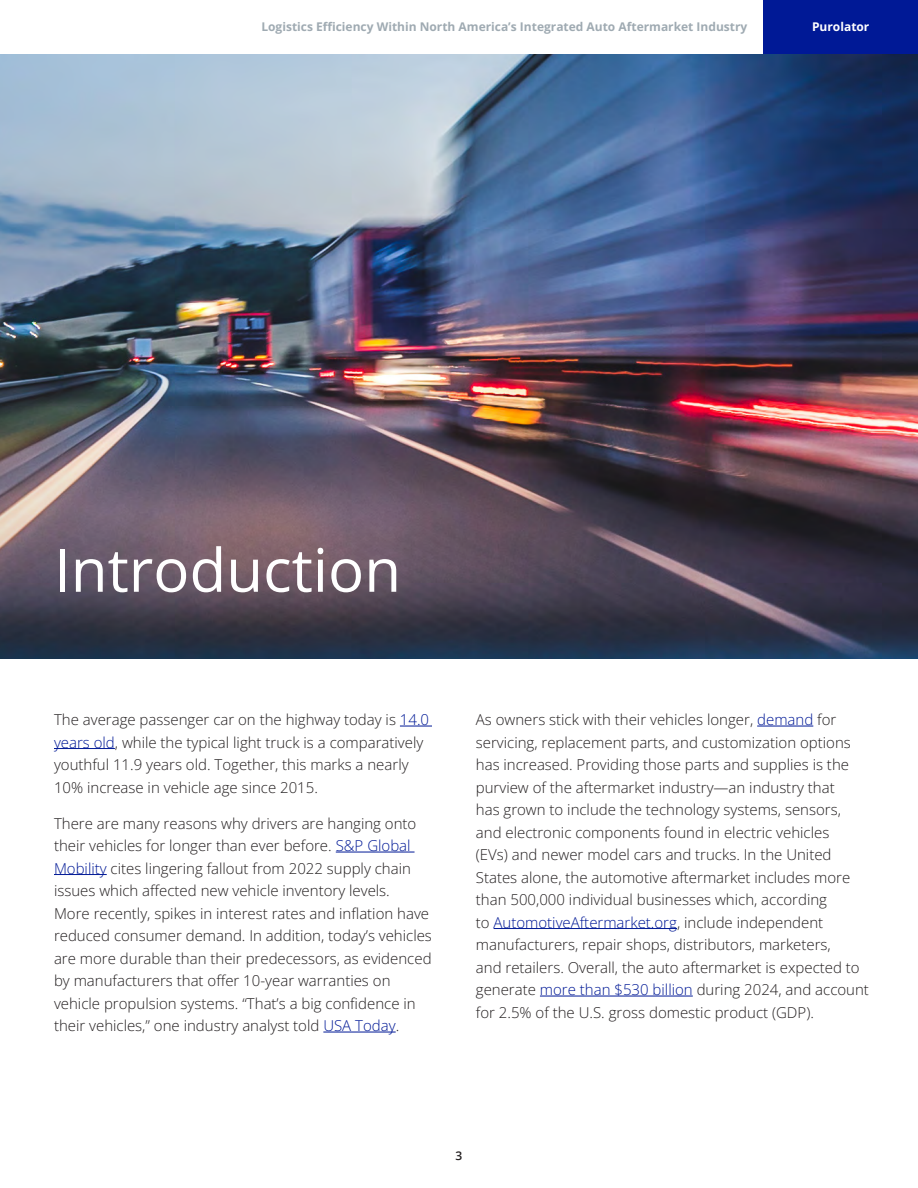
<style>
.page{position:relative;width:918px;height:1188px;background:#fff}
.page>*{position:absolute;margin:0;border:0;box-sizing:border-box;transform-origin:0 0}
.Introduction_Title{font:60px "Open Sans";color:#fff}
.Body_Copy{font:300 15px/22.5px "Open Sans";color:#231f20}
.t1{font:700 12px "Open Sans";color:#9faab2}
.t2{font:700 12px "Open Sans";color:#fff}
.t3{font:600 12px "Open Sans";color:#231f20}
.s1{color:#001996}
</style>
<div class="page">
<div style="left:764px;top:0;width:154px;height:54px;background:#001996"></div>
<img style="left:0;top:54px;width:918px;height:605px">
<hr style="left:400px;top:726px;width:32px;height:1px;background:#001996">
<hr style="left:54px;top:748px;width:61px;height:1px;background:#001996">
<hr style="left:336px;top:852px;width:79px;height:1px;background:#001996">
<hr style="left:54px;top:874px;width:53px;height:1px;background:#001996">
<hr style="left:323px;top:1032px;width:73px;height:1px;background:#001996">
<hr style="left:757px;top:726px;width:56px;height:1px;background:#001996">
<hr style="left:494px;top:928px;width:183px;height:1px;background:#001996">
<hr style="left:540px;top:996px;width:153px;height:1px;background:#001996">
<p class="t1" style="left:261px;top:18px;width:487px">Logistics Efficiency Within North America’s Integrated Auto Aftermarket Industry</p>
<p class="t2" style="left:812px;top:18px;width:59px">Purolator</p>
<p class="Introduction_Title" style="left:54px;top:529px;width:349px">Introduction</p>
<p class="Body_Copy" style="left:54px;top:708px;width:377px">The average passenger car on the highway today is <span class="s1">14.0 years old</span>, while the typical light truck is a comparatively youthful 11.9 years old. Together, this marks a nearly 10% increase in vehicle age since 2015.</p>
<p class="Body_Copy" style="left:54px;top:812px;width:379px">There are many reasons why drivers are hanging onto their vehicles for longer than ever before. <span class="s1">S&amp;P Global Mobility</span> cites lingering fallout from 2022 supply chain issues which affected new vehicle inventory levels.<br>More recently, spikes in interest rates and inflation have reduced consumer demand. In addition, today’s vehicles are more durable than their predecessors, as evidenced by manufacturers that offer 10-year warranties on vehicle propulsion systems. “That’s a big confidence in their vehicles,” one industry analyst told <span class="s1">USA Today</span>.</p>
<p class="Body_Copy" style="left:476px;top:708px;width:395px">As owners stick with their vehicles longer, <span class="s1">demand</span> for servicing, replacement parts, and customization options has increased. Providing those parts and supplies is the purview of the aftermarket industry—an industry that<br>has grown to include the technology systems, sensors, and electronic components found in electric vehicles<br>(EVs) and newer model cars and trucks. In the United States alone, the automotive aftermarket includes more than 500,000 individual businesses which, according<br>to <span class="s1">AutomotiveAftermarket.org</span>, include independent manufacturers, repair shops, distributors, marketers,<br>and retailers. Overall, the auto aftermarket is expected to generate <span class="s1">more than $530 billion</span> during 2024, and account for 2.5% of the U.S. gross domestic product (GDP).</p>
<p class="t3" style="left:456px;top:1147px;width:8px">3</p>
</div>
